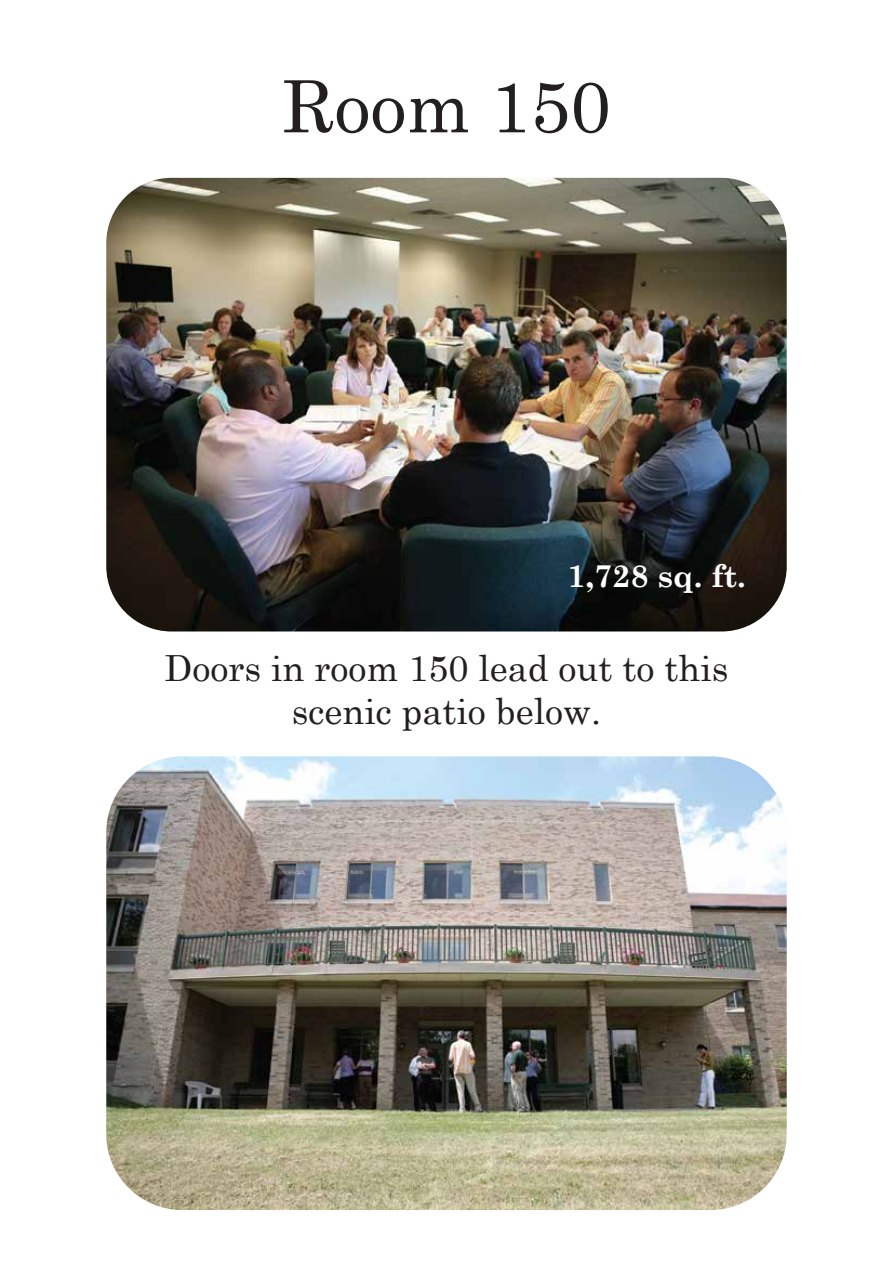
<style>
.page{position:relative;width:893px;height:1263px;background:#fff}
.page>*{position:absolute;margin:0;border:0;box-sizing:border-box;transform-origin:0 0}
.t1{font:72px "Century Schoolbook";color:#231f20}
.t2{font:36px/43.2px "Century Schoolbook";color:#231f20;text-align:center}
.t3{font:700 31.5px "Century Schoolbook";color:#fff}
</style>
<div class="page">
<img style="left:106px;top:178px;width:681px;height:453px">
<img style="left:106px;top:756px;width:681px;height:454px">
<h1 class="t1" style="left:282px;top:46px;width:330px">Room 150</h1>
<p class="t3" style="left:567px;top:551px;width:180px">1,728 sq. ft.</p>
<p class="t2" style="left:164px;top:643px;width:566px">Doors in room 150 lead out to this scenic patio below.</p>
</div>
